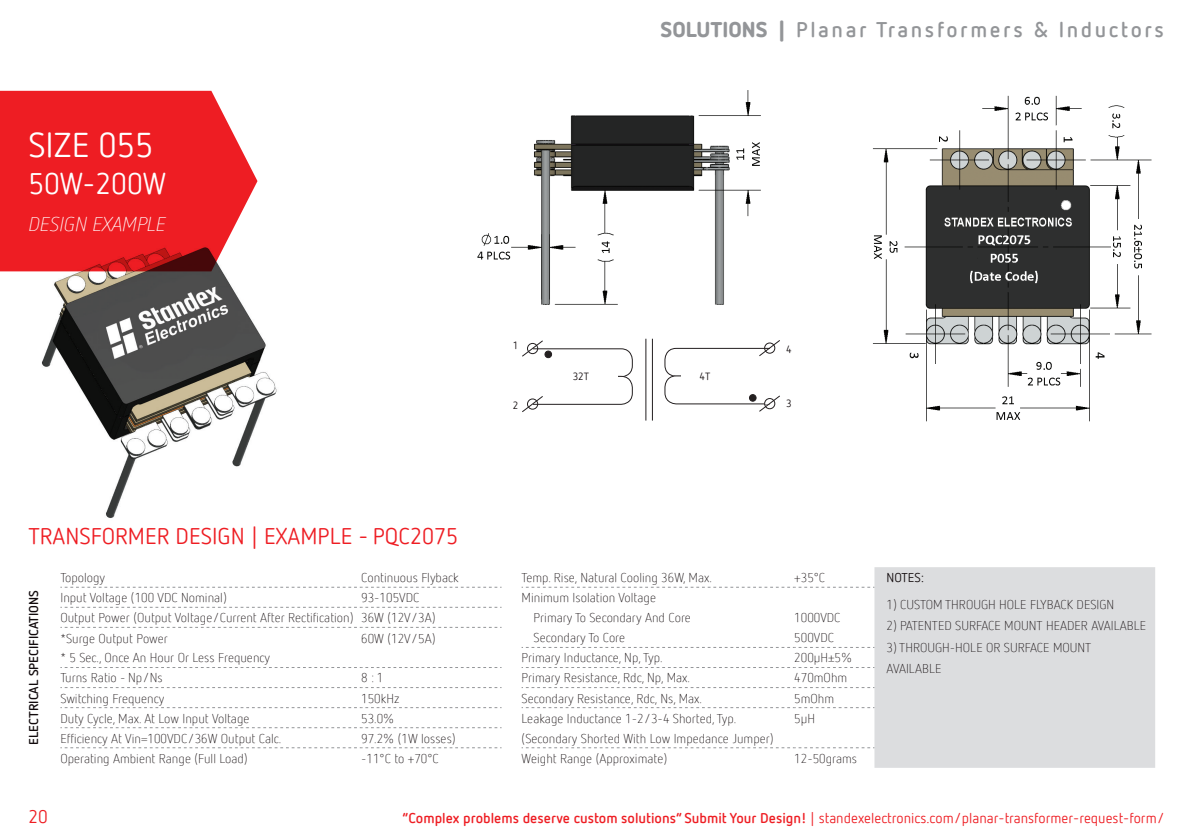
<style>
.page{position:relative;width:1191px;height:840px;background:#fff}
.page>*{position:absolute;margin:0;border:0;box-sizing:border-box;transform-origin:0 0}
.Heading_1{font:34.4px "Netto Offc";color:#fff}
.Heading_1-2{font:29.6px "Netto Offc";color:#fff}
.Heading_1-3{font:22.6px "Netto Offc";color:#ee1d23}
.t1{font:700 21.2px "Netto Offc";letter-spacing:.12em;color:#939598}
.Heading_1-4{font:italic 300 19.8px "Netto Offc";color:#fff}
.Body{font:18.2px "Netto Offc";color:#ee1d23}
.t2{font:700 14.2px "Netto Offc";color:#ee1d23}
.t3{font:300 12.8px/21.2px "Netto Offc";color:#110a0c}
.t4{font:700 12.8px "Netto Offc";color:#110a0c}
.t5{font:12.8px "Netto Offc";color:#110a0c}
.t6{font:10.4px "Netto Offc";color:#110a0c}
.s1{font-weight:900}
.s2{font-weight:400}
</style>
<div class="page">
<img style="left:28px;top:271px;width:249px;height:247px">
<img style="left:872px;top:95px;width:280px;height:327px">
<img style="left:477px;top:91px;width:284px;height:214px">
<svg style="left:664px;top:340px;width:116px;height:72px"></svg>
<svg style="left:522px;top:340px;width:111px;height:72px"></svg>
<div style="left:545px;top:351px;width:7px;height:6px;border:1px solid #231f20;border-radius:50%"></div>
<hr style="left:652px;top:338px;width:1px;height:82px;background:#231f20">
<hr style="left:645px;top:338px;width:1px;height:82px;background:#231f20">
<div style="left:874px;top:567px;width:281px;height:200px;background:#dcdddf"></div>
<svg style="left:60px;top:586px;width:441px;height:1px"></svg>
<svg style="left:521px;top:586px;width:353px;height:1px"></svg>
<svg style="left:60px;top:606px;width:441px;height:1px"></svg>
<svg style="left:61px;top:626px;width:440px;height:1px"></svg>
<svg style="left:60px;top:727px;width:441px;height:1px"></svg>
<svg style="left:60px;top:747px;width:441px;height:1px"></svg>
<svg style="left:521px;top:747px;width:353px;height:1px"></svg>
<svg style="left:0;top:91px;width:257px;height:180px;background:#eb3035"></svg>
<p class="Heading_1" style="left:28px;top:124px;width:126px">SIZE 055</p>
<p class="Heading_1-2" style="left:28px;top:165px;width:139px">50W-200W</p>
<p class="Heading_1-4" style="left:28px;top:212px;width:139px">DESIGN EXAMPLE</p>
<p class="Heading_1-3" style="left:28px;top:521px;width:431px">TRANSFORMER DESIGN | EXAMPLE - PQC2075</p>
<p class="t6" style="left:513px;top:339px;width:7px">1</p>
<p class="t6" style="left:513px;top:398px;width:7px">2</p>
<p class="t6" style="left:573px;top:370px;width:18px">32T</p>
<h3 class="t1" style="left:660px;top:16px;width:505px"><span class="s1">SOLUTIONS |</span> Planar Transformers &amp; Inductors</h3>
<p class="t6" style="left:699px;top:370px;width:12px">4T</p>
<p class="t6" style="left:786px;top:343px;width:7px">4</p>
<p class="t6" style="left:786px;top:396px;width:7px">3</p>
<p class="t4" style="left:26px;top:744px;width:156px;rotate:-90deg">ELECTRICAL SPECIFICATIONS</p>
<p class="t3" style="left:60px;top:566px;width:46px">Topology</p>
<p class="t3" style="left:361px;top:566px;width:99px">Continuous Flyback</p>
<p class="t3" style="left:521px;top:566px;width:192px">Temp. Rise, Natural Cooling 36W, Max.</p>
<p class="t3" style="left:794px;top:566px;width:32px">+35°C</p>
<p class="t5" style="left:886px;top:569px;width:39px">NOTES:</p>
<p class="t3" style="left:60px;top:586px;width:168px">Input Voltage (100 VDC Nominal)</p>
<p class="t3" style="left:361px;top:586px;width:60px">93-105VDC</p>
<p class="t3" style="left:521px;top:587px;width:136px">Minimum Isolation Voltage</p>
<p class="t3" style="left:886px;top:593px;width:229px">1) CUSTOM THROUGH HOLE FLYBACK DESIGN</p>
<p class="t3" style="left:886px;top:614px;width:261px">2) PATENTED SURFACE MOUNT HEADER AVAILABLE</p>
<p class="t3" style="left:886px;top:636px;width:206px">3) THROUGH-HOLE OR SURFACE MOUNT<br>AVAILABLE</p>
<p class="t3" style="left:60px;top:606px;width:295px">Output Power (Output Voltage/Current After Rectification)</p>
<p class="t3" style="left:361px;top:606px;width:76px">36W (12V/3A)</p>
<p class="t3" style="left:533px;top:606px;width:159px">Primary To Secondary And Core</p>
<p class="t3" style="left:794px;top:606px;width:48px">1000VDC</p>
<p class="t3" style="left:60px;top:627px;width:109px">*Surge Output Power</p>
<p class="t3" style="left:361px;top:627px;width:76px">60W (12V/5A)</p>
<p class="t3" style="left:533px;top:626px;width:93px">Secondary To Core</p>
<p class="t3" style="left:794px;top:626px;width:41px">500VDC</p>
<p class="t3" style="left:60px;top:646px;width:211px">* 5 Sec., Once An Hour Or Less Frequency</p>
<p class="t3" style="left:521px;top:646px;width:143px">Primary Inductance, Np, Typ.</p>
<p class="t3" style="left:794px;top:646px;width:59px">200µH±5%</p>
<p class="t3" style="left:60px;top:666px;width:104px">Turns Ratio - Np/Ns</p>
<p class="t3" style="left:361px;top:666px;width:24px">8 : 1</p>
<p class="t3" style="left:521px;top:666px;width:170px">Primary Resistance, Rdc, Np, Max.</p>
<p class="t3" style="left:794px;top:666px;width:54px">470mOhm</p>
<p class="t3" style="left:60px;top:687px;width:105px">Switching Frequency</p>
<p class="t3" style="left:361px;top:687px;width:40px">150kHz</p>
<p class="t3" style="left:521px;top:687px;width:182px">Secondary Resistance, Rdc, Ns, Max.</p>
<p class="t3" style="left:794px;top:687px;width:41px">5mOhm</p>
<p class="t3" style="left:60px;top:707px;width:191px">Duty Cycle, Max. At Low Input Voltage</p>
<p class="t3" style="left:361px;top:707px;width:35px">53.0%</p>
<p class="t3" style="left:521px;top:707px;width:216px">Leakage Inductance 1-2/3-4 Shorted, Typ.</p>
<p class="t3" style="left:794px;top:707px;width:22px">5µH</p>
<p class="t3" style="left:60px;top:727px;width:222px">Efficiency At Vin=100VDC/36W Output Calc.</p>
<p class="t3" style="left:361px;top:727px;width:96px">97.2% (1W losses)</p>
<p class="t3" style="left:521px;top:726px;width:253px">(Secondary Shorted With Low Impedance Jumper)</p>
<p class="t3" style="left:60px;top:747px;width:189px">Operating Ambient Range (Full Load)</p>
<p class="t3" style="left:361px;top:747px;width:79px">-11°C to +70°C</p>
<p class="t3" style="left:521px;top:747px;width:147px">Weight Range (Approximate)</p>
<p class="t3" style="left:794px;top:747px;width:64px">12-50grams</p>
<p class="Body" style="left:28px;top:805px;width:21px">20</p>
<p class="t2" style="left:402px;top:808px;width:764px">“Complex problems deserve custom solutions” Submit Your Design! <span class="s2">| standexelectronics.com/planar-transformer-request-form/</span></p>
</div>
